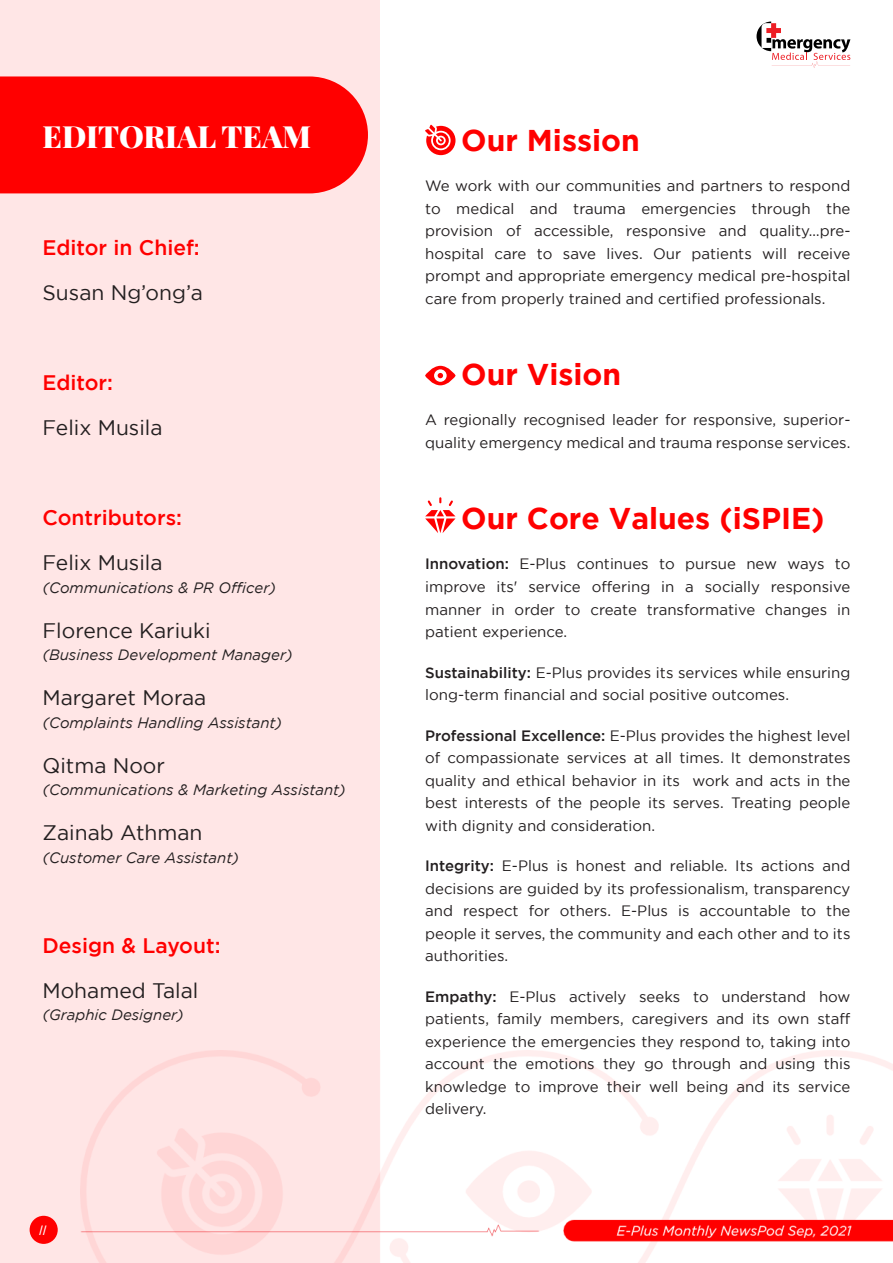
<style>
.page{position:relative;width:893px;height:1263px;background:#fff}
.page>*{position:absolute;margin:0;border:0;box-sizing:border-box;transform-origin:0 0}
.t1{font:700 30px "Gotham";color:#f00}
.t2{font:900 30px "Playfair Display";color:#fff}
.t3{font:21px "Gotham";color:#231f20}
.t4{font:500 21px "Gotham";color:#f00}
.t5{font:15px/22.5px "Gotham";color:#231f20;text-align:justify}
.t6{font:italic 15px "Gotham";color:#231f20}
.t7{font:italic 13.5px "Gotham";color:#fff}
.s1{font-weight:500}
</style>
<div class="page">
<div style="left:0;top:0;width:380px;height:1263px;background:#ffe6e6"></div>
<svg style="left:756px;top:22px;width:94px;height:46px"></svg>
<div style="left:30px;top:1216px;width:28px;height:28px;background:#f00;border-radius:50%"></div>
<div style="left:0;top:76px;width:368px;height:117px;background:#f00"></div>
<img style="left:80px;top:1050px;width:813px;height:213px">
<svg style="left:425px;top:125px;width:30px;height:30px"></svg>
<svg style="left:425px;top:366px;width:31px;height:19px"></svg>
<svg style="left:425px;top:497px;width:30px;height:36px"></svg>
<h1 class="t2" style="left:43px;top:116px;width:270px">EDITORIAL TEAM</h1>
<h1 class="t1" style="left:461px;top:129px;width:180px">Our Mission</h1>
<p class="t5" style="left:425px;top:176px;width:427px">We work with our communities and partners to respond to medical and trauma emergencies through the provision of accessible, responsive and quality…pre&shy;hospital care to save lives. Our patients will receive prompt and appropriate emergency medical pre-hospital care from properly trained and certified professionals.</p>
<h2 class="t4" style="left:43px;top:240px;width:159px">Editor in Chief:</h2>
<h2 class="t3" style="left:43px;top:285px;width:162px">Susan Ng’ong’a</h2>
<h2 class="t4" style="left:43px;top:375px;width:72px">Editor:</h2>
<h2 class="t3" style="left:43px;top:420px;width:122px">Felix Musila</h2>
<h2 class="t4" style="left:43px;top:510px;width:141px">Contributors:</h2>
<h2 class="t3" style="left:43px;top:555px;width:122px">Felix Musila</h2>
<p class="t6" style="left:43px;top:582px;width:235px">(Communications &amp; PR Officer)</p>
<h2 class="t3" style="left:43px;top:623px;width:170px">Florence Kariuki</h2>
<p class="t6" style="left:43px;top:649px;width:252px">(Business Development Manager)</p>
<h2 class="t3" style="left:43px;top:690px;width:165px">Margaret Moraa</h2>
<p class="t6" style="left:43px;top:717px;width:241px">(Complaints Handling Assistant)</p>
<h2 class="t3" style="left:43px;top:758px;width:124px">Qitma Noor</h2>
<p class="t6" style="left:43px;top:784px;width:305px">(Communications &amp; Marketing Assistant)</p>
<h2 class="t3" style="left:43px;top:825px;width:162px">Zainab Athman</h2>
<p class="t6" style="left:43px;top:852px;width:198px">(Customer Care Assistant)</p>
<h2 class="t4" style="left:43px;top:938px;width:179px">Design &amp; Layout:</h2>
<h2 class="t3" style="left:43px;top:983px;width:157px">Mohamed Talal</h2>
<p class="t6" style="left:43px;top:1009px;width:143px">(Graphic Designer)</p>
<p class="t7" style="left:39px;top:1225px;width:9px">II</p>
<h1 class="t1" style="left:461px;top:363px;width:162px">Our Vision</h1>
<p class="t5" style="left:425px;top:410px;width:427px">A regionally recognised leader for responsive, superior&shy;quality emergency medical and trauma response services.</p>
<h1 class="t1" style="left:461px;top:507px;width:365px">Our Core Values (iSPIE)</h1>
<p class="t5" style="left:425px;top:554px;width:427px"><span class="s1">Innovation:</span> E-Plus continues to pursue new ways to improve its' service offering in a socially responsive manner in order to create transformative changes in patient experience.</p>
<p class="t5" style="left:425px;top:662px;width:427px"><span class="s1">Sustainability:</span> E-Plus provides its services while ensuring long-term financial and social positive outcomes.</p>
<p class="t5" style="left:425px;top:725px;width:427px"><span class="s1">Professional Excellence:</span> E-Plus provides the highest level of compassionate services at all times. It demonstrates quality and ethical behavior in its work and acts in the best interests of the people its serves. Treating people with dignity and consideration.</p>
<p class="t5" style="left:425px;top:855px;width:427px"><span class="s1">Integrity:</span> E-Plus is honest and reliable. Its actions and decisions are guided by its professionalism, transparency and respect for others. E-Plus is accountable to the people it serves, the community and each other and to its authorities.</p>
<p class="t5" style="left:425px;top:986px;width:427px"><span class="s1">Empathy:</span> E-Plus actively seeks to understand how patients, family members, caregivers and its own staff experience the emergencies they respond to, taking into account the emotions they go through and using this knowledge to improve their well being and its service delivery.</p>
</div>
